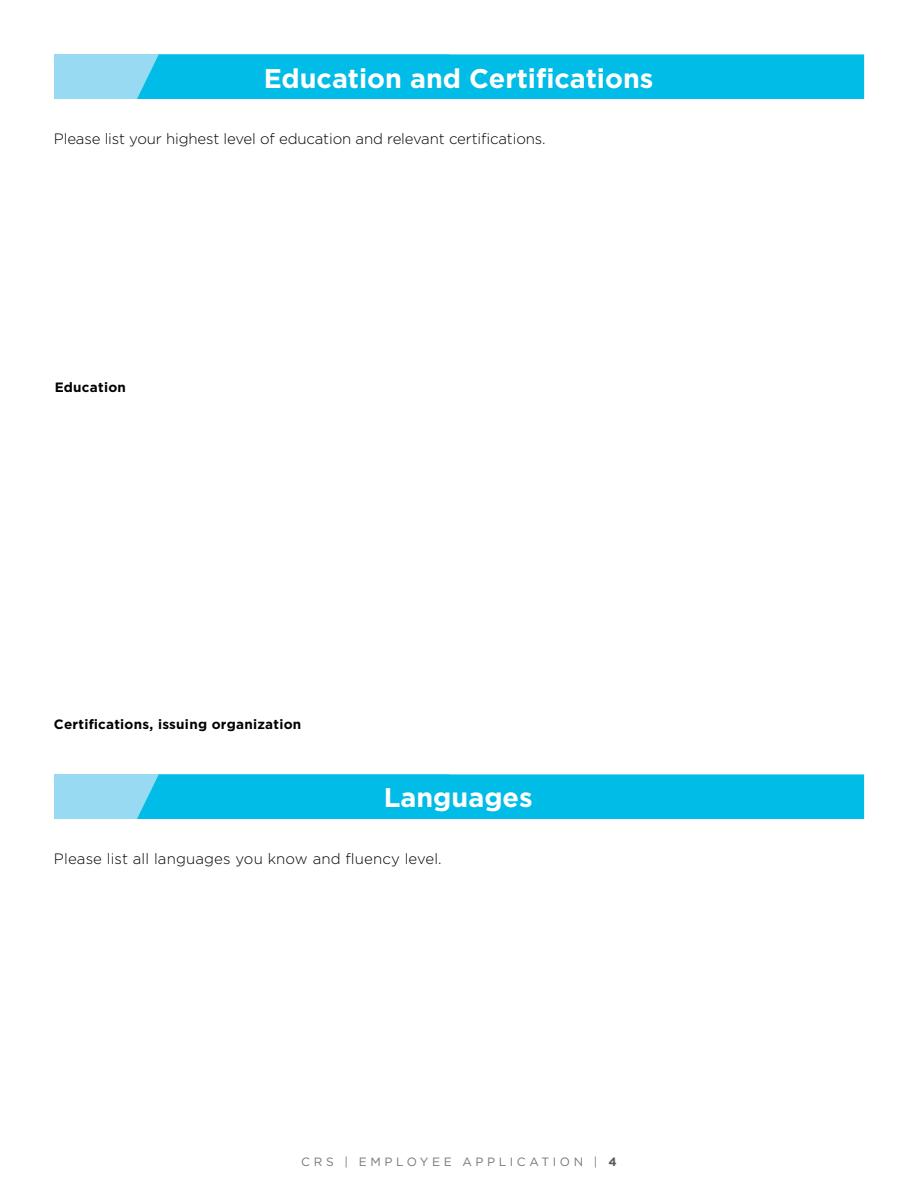
<style>
.page{position:relative;width:918px;height:1188px;background:#fff}
.page>*{position:absolute;margin:0;border:0;box-sizing:border-box;transform-origin:0 0}
.t1{font:700 27px "Gotham";color:#fff}
.t2{font:300 15px "Gotham";letter-spacing:-.01em;color:#000}
.t3{font:300 15px "Gotham";letter-spacing:.01em;color:#000}
.t4{font:700 13.5px "Gotham";letter-spacing:.02em;color:#000}
.t5{font:12px "Gotham";letter-spacing:.3em;color:#757779}
.s1{font-weight:700;color:#58595b}
</style>
<div class="page">
<div style="left:54px;top:54px;width:395px;height:45px;background:#97daf1"></div>
<div style="left:137px;top:54px;width:728px;height:45px;background:#00bce7"></div>
<div style="left:54px;top:774px;width:395px;height:45px;background:#97daf1"></div>
<div style="left:137px;top:774px;width:728px;height:45px;background:#00bce7"></div>
<h1 class="t1" style="left:264px;top:60px;width:391px">Education and Certifications</h1>
<p class="t2" style="left:54px;top:129px;width:493px">Please list your highest level of education and relevant certifications.</p>
<p class="t4" style="left:55px;top:378px;width:73px">Education</p>
<p class="t4" style="left:54px;top:715px;width:249px">Certifications, issuing organization</p>
<h1 class="t1" style="left:384px;top:780px;width:150px">Languages</h1>
<p class="t3" style="left:54px;top:849px;width:389px">Please list all languages you know and fluency level.</p>
<p class="t5" style="left:301px;top:1154px;width:317px">CRS | EMPLOYEE APPLICATION | <span class="s1">4</span></p>
</div>
